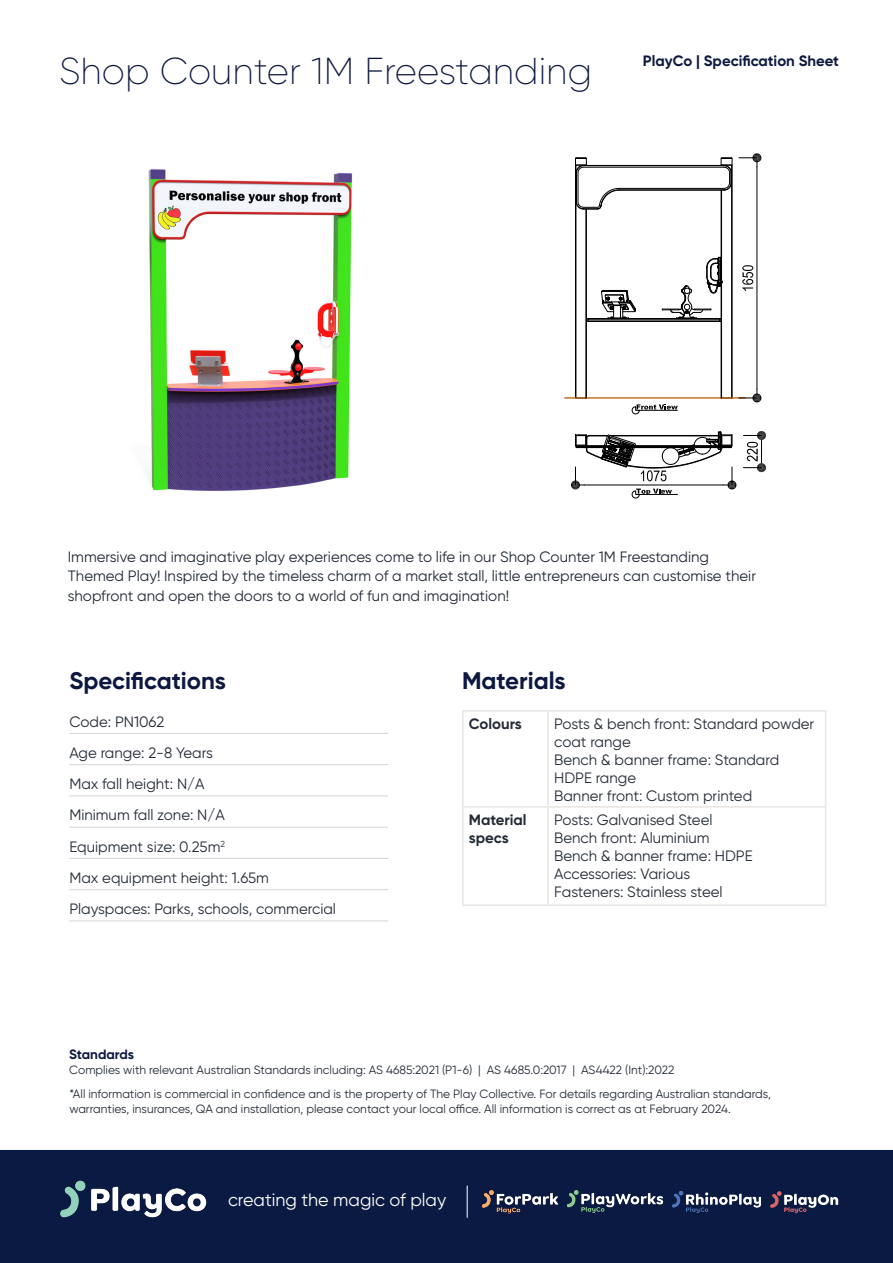
<style>
.page{position:relative;width:893px;height:1263px;background:#fff}
.page>*{position:absolute;margin:0;border:0;box-sizing:border-box;transform-origin:0 0}
.Page_heads_-_Product_pages{font:200 37.5px "Gilroy";color:#0e183f}
.t1{font:700 24px "Gilroy";color:#0e183f}
.t2{font:18px "Gilroy";color:#fff}
.t3{font:15px/18px "Gilroy";color:#242b36}
.t4{font:15px/19.5px "Gilroy";color:#222936}
.t5{font:700 15px "Gilroy";color:#0e183f}
.t6{font:700 15px/18px "Gilroy";color:#242b36}
.t7{font:700 13.5px "Gilroy";color:#0e183f}
.t8{font:12px/14.4px "Gilroy";color:#242b36}
</style>
<div class="page">
<img style="left:148px;top:168px;width:205px;height:323px">
<div style="left:1px;top:1151px;width:891px;height:111px;background:#0a1a42"></div>
<div style="left:0;top:1150px;width:893px;height:113px;border:2px solid #0a1a42"></div>
<img style="left:60px;top:1180px;width:147px;height:38px">
<hr style="left:467px;top:1185px;width:1px;height:33px;background:#fff">
<img style="left:672px;top:1191px;width:89px;height:22px">
<img style="left:567px;top:1190px;width:96px;height:23px">
<img style="left:482px;top:1190px;width:76px;height:24px">
<svg style="left:770px;top:1191px;width:68px;height:22px"></svg>
<hr style="left:462px;top:710px;width:86px;height:2px;background:#e8e5e2">
<hr style="left:462px;top:712px;width:2px;height:94px;background:#e8e5e2">
<hr style="left:548px;top:710px;width:278px;height:2px;background:#e8e5e2">
<hr style="left:547px;top:712px;width:2px;height:94px;background:#e8e5e2">
<hr style="left:825px;top:712px;width:1px;height:94px;background:#e8e5e2">
<hr style="left:462px;top:806px;width:86px;height:2px;background:#e8e5e2">
<hr style="left:462px;top:808px;width:2px;height:96px;background:#e8e5e2">
<hr style="left:548px;top:806px;width:278px;height:2px;background:#e8e5e2">
<hr style="left:547px;top:808px;width:2px;height:96px;background:#e8e5e2">
<hr style="left:825px;top:808px;width:1px;height:96px;background:#e8e5e2">
<hr style="left:462px;top:904px;width:86px;height:2px;background:#e8e5e2">
<hr style="left:548px;top:904px;width:278px;height:2px;background:#e8e5e2">
<hr style="left:565px;top:397px;width:180px;height:2px;background:#b85c00">
<svg style="left:571px;top:153px;width:195px;height:345px"></svg>
<hr style="left:69px;top:733px;width:319px;height:1px;background:#d3d5d7">
<hr style="left:69px;top:764px;width:319px;height:1px;background:#d3d5d7">
<hr style="left:69px;top:795px;width:319px;height:1px;background:#d3d5d7">
<hr style="left:69px;top:827px;width:319px;height:1px;background:#d3d5d7">
<hr style="left:69px;top:858px;width:319px;height:1px;background:#d3d5d7">
<hr style="left:69px;top:889px;width:319px;height:1px;background:#d3d5d7">
<hr style="left:69px;top:920px;width:319px;height:1px;background:#d3d5d7">
<p class="Page_heads_-_Product_pages" style="left:59px;top:48px;width:535px">Shop Counter 1M Freestanding</p>
<p class="t5" style="left:643px;top:51px;width:198px">PlayCo | Specification Sheet</p>
<p class="t4" style="left:68px;top:547px;width:690px">Immersive and imaginative play experiences come to life in our Shop Counter 1M Freestanding<br>Themed Play! Inspired by the timeless charm of a market stall, little entrepreneurs can customise their shopfront and open the doors to a world of fun and imagination!</p>
<p class="t1" style="left:69px;top:666px;width:158px">Specifications</p>
<p class="t3" style="left:69px;top:712px;width:96px">Code: PN1062</p>
<p class="t3" style="left:69px;top:743px;width:145px">Age range: 2-8 Years</p>
<p class="t3" style="left:69px;top:775px;width:137px">Max fall height: N/A</p>
<p class="t3" style="left:69px;top:806px;width:157px">Minimum fall zone: N/A</p>
<p class="t3" style="left:69px;top:837px;width:157px">Equipment size: 0.25m<sup>2</sup></p>
<p class="t3" style="left:69px;top:868px;width:201px">Max equipment height: 1.65m</p>
<p class="t3" style="left:69px;top:900px;width:268px">Playspaces: Parks, schools, commercial</p>
<p class="t1" style="left:462px;top:666px;width:105px">Materials</p>
<p class="t6" style="left:469px;top:714px;width:55px">Colours</p>
<p class="t3" style="left:554px;top:714px;width:262px">Posts &amp; bench front: Standard powder coat range</p>
<p class="t3" style="left:554px;top:750px;width:227px">Bench &amp; banner frame: Standard<br>HDPE range</p>
<p class="t3" style="left:554px;top:786px;width:200px">Banner front: Custom printed</p>
<p class="t6" style="left:469px;top:810px;width:59px">Material specs</p>
<p class="t3" style="left:554px;top:810px;width:160px">Posts: Galvanised Steel</p>
<p class="t3" style="left:554px;top:828px;width:157px">Bench front: Aluminium</p>
<p class="t3" style="left:554px;top:846px;width:200px">Bench &amp; banner frame: HDPE</p>
<p class="t3" style="left:554px;top:864px;width:138px">Accessories: Various</p>
<p class="t3" style="left:554px;top:882px;width:170px">Fasteners: Stainless steel</p>
<p class="t7" style="left:69px;top:1046px;width:66px">Standards</p>
<p class="t8" style="left:69px;top:1062px;width:607px">Complies with relevant Australian Standards including: AS 4685:2021 (P1-6) | AS 4685.0:2017 | AS4422 (Int):2022</p>
<p class="t8" style="left:69px;top:1086px;width:703px">*All information is commercial in confidence and is the property of The Play Collective. For details regarding Australian standards, warranties, insurances, QA and installation, please contact your local office. All information is correct as at February 2024.</p>
<p class="t2" style="left:228px;top:1189px;width:220px">creating the magic of play</p>
</div>
